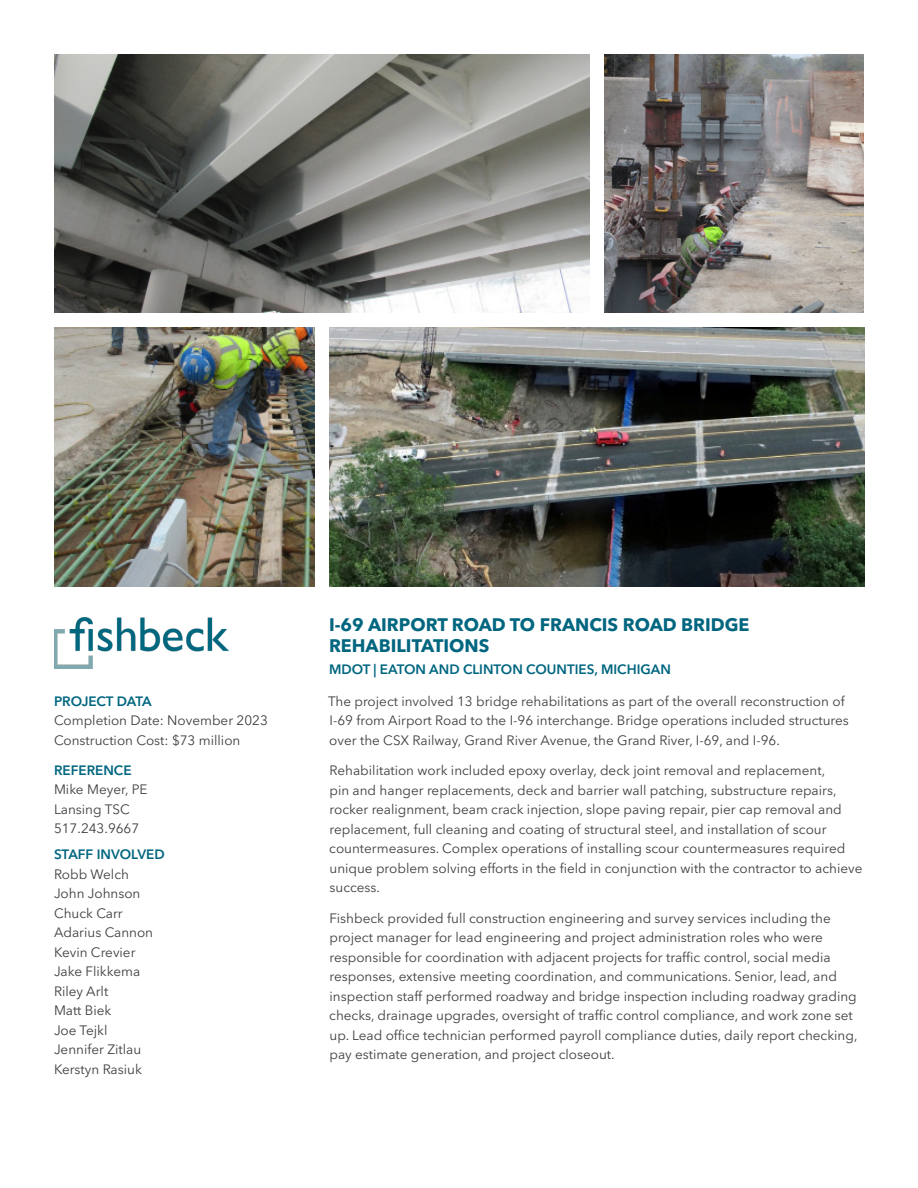
<style>
.page{position:relative;width:918px;height:1188px;background:#fff}
.page>*{position:absolute;margin:0;border:0;box-sizing:border-box;transform-origin:0 0}
.PH_Header{font:700 18px/21.8px "Avenir Next LT Pro";color:#006680}
.Body_Copy{font:13.5px/19.5px "Avenir Next LT Pro";color:#3e3e3f}
.Body_Copy__No_Space{font:13.5px "Avenir Next LT Pro";color:#3e3e3f}
.PH_Subhead{font:600 13.5px "Avenir Next LT Pro";color:#006680}
</style>
<div class="page">
<img style="left:54px;top:617px;width:175px;height:51px">
<img style="left:604px;top:54px;width:260px;height:259px">
<img style="left:55px;top:328px;width:260px;height:258px">
<img style="left:55px;top:54px;width:534px;height:259px">
<img style="left:330px;top:328px;width:534px;height:258px">
<p class="PH_Subhead" style="left:54px;top:693px;width:99px">PROJECT DATA</p>
<p class="Body_Copy__No_Space" style="left:54px;top:713px;width:215px">Completion Date: November 2023</p>
<p class="Body_Copy__No_Space" style="left:54px;top:732px;width:188px">Construction Cost: $73 million</p>
<p class="PH_Subhead" style="left:54px;top:762px;width:79px">REFERENCE</p>
<p class="Body_Copy__No_Space" style="left:54px;top:782px;width:95px">Mike Meyer, PE</p>
<p class="Body_Copy__No_Space" style="left:54px;top:801px;width:77px">Lansing TSC</p>
<p class="Body_Copy" style="left:54px;top:819px;width:87px">517.243.9667</p>
<p class="PH_Subhead" style="left:54px;top:846px;width:112px">STAFF INVOLVED</p>
<p class="Body_Copy__No_Space" style="left:54px;top:866px;width:76px">Robb Welch</p>
<p class="Body_Copy__No_Space" style="left:54px;top:886px;width:88px">John Johnson</p>
<p class="Body_Copy__No_Space" style="left:54px;top:905px;width:70px">Chuck Carr</p>
<p class="Body_Copy__No_Space" style="left:54px;top:925px;width:101px">Adarius Cannon</p>
<p class="Body_Copy__No_Space" style="left:54px;top:944px;width:83px">Kevin Crevier</p>
<p class="Body_Copy__No_Space" style="left:54px;top:964px;width:88px">Jake Flikkema</p>
<p class="Body_Copy__No_Space" style="left:54px;top:983px;width:56px">Riley Arlt</p>
<p class="Body_Copy__No_Space" style="left:54px;top:1003px;width:59px">Matt Biek</p>
<p class="Body_Copy__No_Space" style="left:54px;top:1022px;width:55px">Joe Tejkl</p>
<p class="Body_Copy__No_Space" style="left:54px;top:1042px;width:89px">Jennifer Zitlau</p>
<p class="Body_Copy__No_Space" style="left:54px;top:1061px;width:89px">Kerstyn Rasiuk</p>
<p class="PH_Header" style="left:329px;top:613px;width:422px">I-69 AIRPORT ROAD TO FRANCIS ROAD BRIDGE<br>REHABILITATIONS</p>
<p class="PH_Subhead" style="left:329px;top:661px;width:343px">MDOT | EATON AND CLINTON COUNTIES, MICHIGAN</p>
<p class="Body_Copy" style="left:328px;top:692px;width:522px">The project involved 13 bridge rehabilitations as part of the overall reconstruction of<br>I-69 from Airport Road to the I-96 interchange. Bridge operations included structures over the CSX Railway, Grand River Avenue, the Grand River, I-69, and I-96.</p>
<p class="Body_Copy" style="left:329px;top:761px;width:535px">Rehabilitation work included epoxy overlay, deck joint removal and replacement,<br>pin and hanger replacements, deck and barrier wall patching, substructure repairs, rocker realignment, beam crack injection, slope paving repair, pier cap removal and replacement, full cleaning and coating of structural steel, and installation of scour countermeasures. Complex operations of installing scour countermeasures required unique problem solving efforts in the field in conjunction with the contractor to achieve success.</p>
<p class="Body_Copy" style="left:329px;top:908px;width:530px">Fishbeck provided full construction engineering and survey services including the project manager for lead engineering and project administration roles who were responsible for coordination with adjacent projects for traffic control, social media responses, extensive meeting coordination, and communications. Senior, lead, and inspection staff performed roadway and bridge inspection including roadway grading checks, drainage upgrades, oversight of traffic control compliance, and work zone set up. Lead office technician performed payroll compliance duties, daily report checking, pay estimate generation, and project closeout.</p>
</div>
